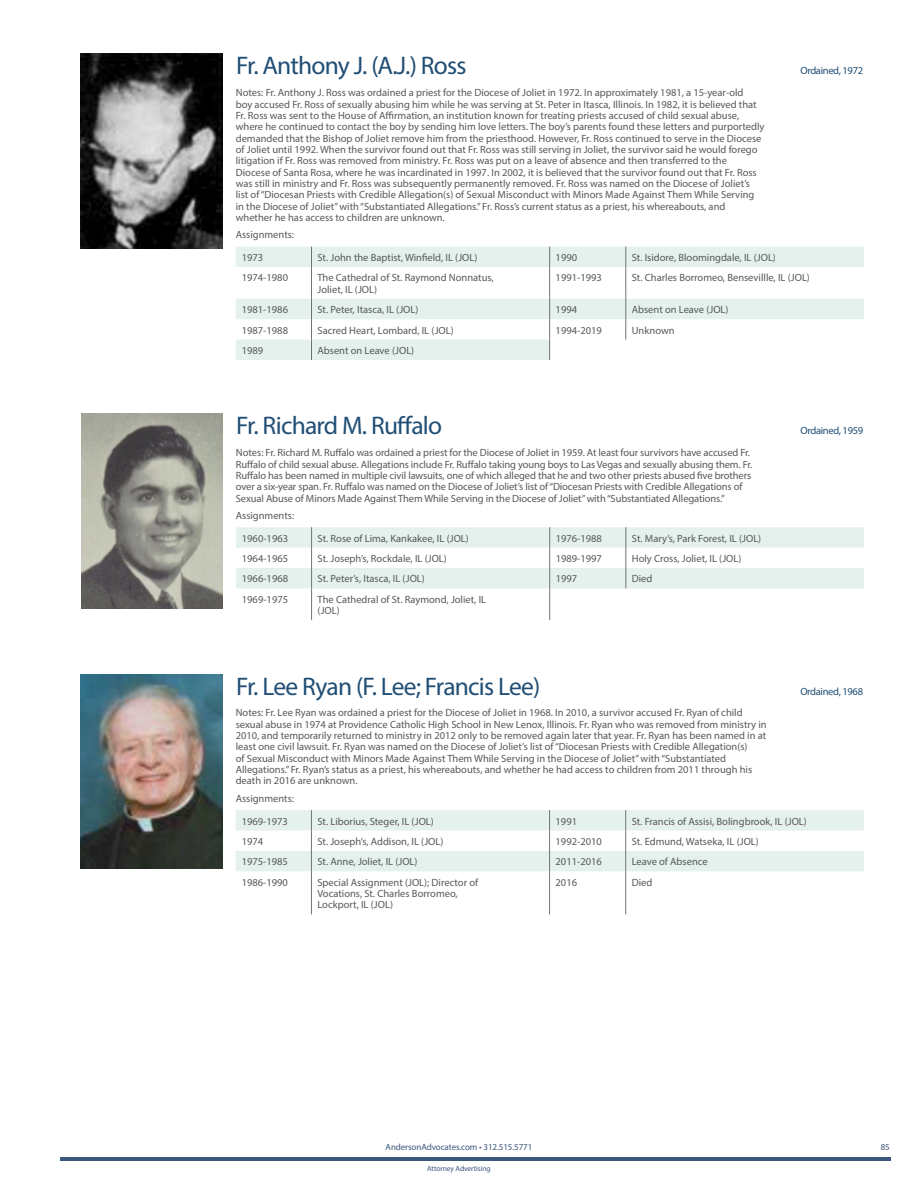
<style>
.page{position:relative;width:918px;height:1188px;background:#fff}
.page>*{position:absolute;margin:0;border:0;box-sizing:border-box;transform-origin:0 0}
.t1{font:25.5px "Myriad Pro";letter-spacing:-.03em;color:#204e75}
.t2{font:10.5px/11.4px "Myriad Pro";color:#57585a}
.t3{font:10.5px "Myriad Pro";letter-spacing:-.03em;color:#204e75}
.t4{font:9px "Myriad Pro";letter-spacing:-.01em;color:#3a577c}
.t5{font:7.5px "Myriad Pro";letter-spacing:-.01em;color:#3a577c}
</style>
<div class="page">
<hr style="left:61px;top:1158px;width:830px;height:3px;background:#3a577c">
<img style="left:81px;top:54px;width:142px;height:194px">
<svg style="left:236px;top:247px;width:628px;height:113px"></svg>
<svg style="left:311px;top:247px;width:1px;height:20px"></svg>
<svg style="left:549px;top:247px;width:1px;height:20px"></svg>
<svg style="left:626px;top:247px;width:1px;height:20px"></svg>
<hr style="left:311px;top:267px;width:1px;height:32px;background:#737373">
<hr style="left:549px;top:267px;width:1px;height:32px;background:#737373">
<hr style="left:626px;top:267px;width:1px;height:32px;background:#737373">
<svg style="left:311px;top:299px;width:1px;height:61px"></svg>
<svg style="left:549px;top:299px;width:315px;height:61px"></svg>
<img style="left:81px;top:414px;width:142px;height:194px">
<img style="left:81px;top:674px;width:142px;height:195px">
<svg style="left:236px;top:527px;width:628px;height:61px"></svg>
<hr style="left:311px;top:588px;width:1px;height:32px;background:#737373">
<hr style="left:549px;top:588px;width:1px;height:32px;background:#737373">
<svg style="left:236px;top:810px;width:628px;height:61px"></svg>
<hr style="left:311px;top:871px;width:1px;height:43px;background:#737373">
<hr style="left:549px;top:871px;width:1px;height:43px;background:#737373">
<hr style="left:625px;top:871px;width:1px;height:43px;background:#737373">
<p class="t1" style="left:236px;top:50px;width:232px">Fr. Anthony J. (A.J.) Ross</p>
<p class="t3" style="left:800px;top:64px;width:64px">Ordained, 1972</p>
<p class="t2" style="left:236px;top:87px;width:530px">Notes: Fr. Anthony J. Ross was ordained a priest for the Diocese of Joliet in 1972. In approximately 1981, a 15-year-old<br>boy accused Fr. Ross of sexually abusing him while he was serving at St. Peter in Itasca, Illinois. In 1982, it is believed that Fr. Ross was sent to the House of Affirmation, an institution known for treating priests accused of child sexual abuse, where he continued to contact the boy by sending him love letters. The boy’s parents found these letters and purportedly demanded that the Bishop of Joliet remove him from the priesthood. However, Fr. Ross continued to serve in the Diocese of Joliet until 1992. When the survivor found out that Fr. Ross was still serving in Joliet, the survivor said he would forego litigation if Fr. Ross was removed from ministry. Fr. Ross was put on a leave of absence and then transferred to the<br>Diocese of Santa Rosa, where he was incardinated in 1997. In 2002, it is believed that the survivor found out that Fr. Ross was still in ministry and Fr. Ross was subsequently permanently removed. Fr. Ross was named on the Diocese of Joliet’s list of “Diocesan Priests with Credible Allegation(s) of Sexual Misconduct with Minors Made Against Them While Serving in the Diocese of Joliet” with “Substantiated Allegations.” Fr. Ross’s current status as a priest, his whereabouts, and whether he has access to children are unknown.</p>
<p class="t2" style="left:236px;top:229px;width:60px">Assignments:</p>
<p class="t2" style="left:242px;top:252px;width:23px">1973</p>
<p class="t2" style="left:318px;top:252px;width:161px">St. John the Baptist, Winfield, IL (JOL)</p>
<p class="t2" style="left:556px;top:252px;width:23px">1990</p>
<p class="t2" style="left:632px;top:252px;width:146px">St. Isidore, Bloomingdale, IL (JOL)</p>
<p class="t2" style="left:242px;top:272px;width:48px">1974-1980</p>
<p class="t2" style="left:318px;top:272px;width:178px">The Cathedral of St. Raymond Nonnatus,<br>Joliet, IL (JOL)</p>
<p class="t2" style="left:556px;top:272px;width:48px">1991-1993</p>
<p class="t2" style="left:632px;top:272px;width:180px">St. Charles Borromeo, Bensevillle, IL (JOL)</p>
<p class="t2" style="left:242px;top:304px;width:48px">1981-1986</p>
<p class="t2" style="left:318px;top:304px;width:102px">St. Peter, Itasca, IL (JOL)</p>
<p class="t2" style="left:556px;top:304px;width:23px">1994</p>
<p class="t2" style="left:632px;top:304px;width:98px">Absent on Leave (JOL)</p>
<p class="t2" style="left:242px;top:324px;width:48px">1987-1988</p>
<p class="t2" style="left:318px;top:324px;width:138px">Sacred Heart, Lombard, IL (JOL)</p>
<p class="t2" style="left:556px;top:324px;width:48px">1994-2019</p>
<p class="t2" style="left:632px;top:324px;width:44px">Unknown</p>
<p class="t2" style="left:242px;top:345px;width:23px">1989</p>
<p class="t2" style="left:318px;top:345px;width:98px">Absent on Leave (JOL)</p>
<p class="t1" style="left:236px;top:410px;width:207px">Fr. Richard M. Ruffalo</p>
<p class="t3" style="left:800px;top:424px;width:64px">Ordained, 1959</p>
<p class="t2" style="left:236px;top:447px;width:518px">Notes: Fr. Richard M. Ruffalo was ordained a priest for the Diocese of Joliet in 1959. At least four survivors have accused Fr.<br>Ruffalo of child sexual abuse. Allegations include Fr. Ruffalo taking young boys to Las Vegas and sexually abusing them. Fr.<br>Ruffalo has been named in multiple civil lawsuits, one of which alleged that he and two other priests abused five brothers over a six-year span. Fr. Ruffalo was named on the Diocese of Joliet’s list of “Diocesan Priests with Credible Allegations of Sexual Abuse of Minors Made Against Them While Serving in the Diocese of Joliet” with “Substantiated Allegations.”</p>
<p class="t2" style="left:236px;top:509px;width:60px">Assignments:</p>
<p class="t2" style="left:242px;top:532px;width:48px">1960-1963</p>
<p class="t2" style="left:318px;top:532px;width:153px">St. Rose of Lima, Kankakee, IL (JOL)</p>
<p class="t2" style="left:556px;top:532px;width:48px">1976-1988</p>
<p class="t2" style="left:632px;top:532px;width:131px">St. Mary’s, Park Forest, IL (JOL)</p>
<p class="t2" style="left:242px;top:553px;width:48px">1964-1965</p>
<p class="t2" style="left:318px;top:553px;width:131px">St. Joseph’s, Rockdale, IL (JOL)</p>
<p class="t2" style="left:556px;top:553px;width:48px">1989-1997</p>
<p class="t2" style="left:632px;top:553px;width:111px">Holy Cross, Joliet, IL (JOL)</p>
<p class="t2" style="left:242px;top:573px;width:48px">1966-1968</p>
<p class="t2" style="left:318px;top:573px;width:109px">St. Peter’s, Itasca, IL (JOL)</p>
<p class="t2" style="left:556px;top:573px;width:23px">1997</p>
<p class="t2" style="left:632px;top:573px;width:22px">Died</p>
<p class="t2" style="left:242px;top:593px;width:48px">1969-1975</p>
<p class="t2" style="left:318px;top:593px;width:170px">The Cathedral of St. Raymond, Joliet, IL (JOL)</p>
<p class="t1" style="left:236px;top:670px;width:306px">Fr. Lee Ryan (F. Lee; Francis Lee)</p>
<p class="t3" style="left:800px;top:685px;width:64px">Ordained, 1968</p>
<p class="t2" style="left:236px;top:707px;width:532px">Notes: Fr. Lee Ryan was ordained a priest for the Diocese of Joliet in 1968. In 2010, a survivor accused Fr. Ryan of child sexual abuse in 1974 at Providence Catholic High School in New Lenox, Illinois. Fr. Ryan who was removed from ministry in 2010, and temporarily returned to ministry in 2012 only to be removed again later that year. Fr. Ryan has been named in at least one civil lawsuit. Fr. Ryan was named on the Diocese of Joliet’s list of “Diocesan Priests with Credible Allegation(s)<br>of Sexual Misconduct with Minors Made Against Them While Serving in the Diocese of Joliet” with “Substantiated Allegations.” Fr. Ryan’s status as a priest, his whereabouts, and whether he had access to children from 2011 through his death in 2016 are unknown.</p>
<p class="t2" style="left:236px;top:792px;width:60px">Assignments:</p>
<p class="t2" style="left:242px;top:815px;width:48px">1969-1973</p>
<p class="t2" style="left:317px;top:815px;width:118px">St. Liborius, Steger, IL (JOL)</p>
<p class="t2" style="left:556px;top:815px;width:23px">1991</p>
<p class="t2" style="left:632px;top:815px;width:177px">St. Francis of Assisi, Bolingbrook, IL (JOL)</p>
<p class="t2" style="left:242px;top:836px;width:23px">1974</p>
<p class="t2" style="left:317px;top:836px;width:128px">St. Joseph’s, Addison, IL (JOL)</p>
<p class="t2" style="left:556px;top:836px;width:48px">1992-2010</p>
<p class="t2" style="left:632px;top:836px;width:129px">St. Edmund, Watseka, IL (JOL)</p>
<p class="t2" style="left:242px;top:856px;width:48px">1975-1985</p>
<p class="t2" style="left:317px;top:856px;width:102px">St. Anne, Joliet, IL (JOL)</p>
<p class="t2" style="left:556px;top:856px;width:48px">2011-2016</p>
<p class="t2" style="left:632px;top:856px;width:78px">Leave of Absence</p>
<p class="t2" style="left:242px;top:876px;width:48px">1986-1990</p>
<p class="t2" style="left:317px;top:876px;width:162px">Special Assignment (JOL); Director of<br>Vocations, St. Charles Borromeo,<br>Lockport, IL (JOL)</p>
<p class="t2" style="left:556px;top:876px;width:23px">2016</p>
<p class="t2" style="left:632px;top:876px;width:22px">Died</p>
<p class="t4" style="left:386px;top:1141px;width:148px">AndersonAdvocates.com • 312.515.5771</p>
<p class="t5" style="left:427px;top:1164px;width:65px">Attorney Advertising</p>
<p class="t4" style="left:881px;top:1141px;width:11px">85</p>
</div>
